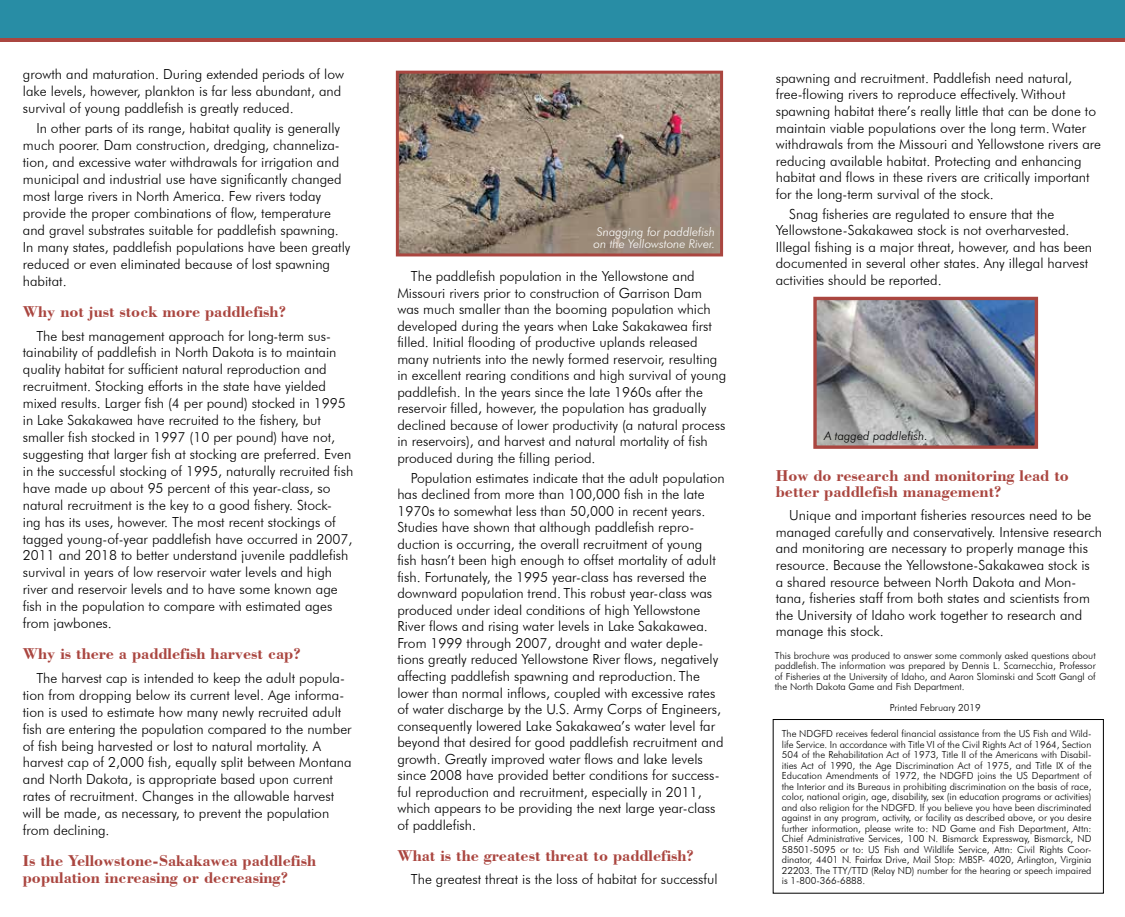
<style>
.page{position:relative;width:1125px;height:917px;background:#fff}
.page>*{position:absolute;margin:0;border:0;box-sizing:border-box;transform-origin:0 0}
.t1{font:700 16.5px/16.5px "Bodoni BT";color:#aa4640}
.t2{font:300 13.8px/16.5px "Futura BT";color:#000}
.t3{font:italic 300 12px/12px "Futura BT";color:#fff}
.t4{font:italic 300 12px "Futura BT";color:#000}
.t5{font:300 9.75px/10.5px "Futura BT";color:#000;text-align:justify}
</style>
<div class="page">
<div style="left:772px;top:718px;width:331px;height:175px;border:1px solid #000"></div>
<img style="left:817px;top:300px;width:216px;height:144px">
<div style="left:813px;top:296px;width:224px;height:152px;border:3px solid #aa4640"></div>
<img style="left:400px;top:75px;width:319px;height:177px">
<div style="left:396px;top:71px;width:327px;height:185px;border:3px solid #aa4640"></div>
<div style="left:0;top:0;width:1124px;height:41px;background:#288da5"></div>
<hr style="left:0;top:38px;width:1124px;height:4px;background:#aa4640">
<svg style="left:1124px;top:0;width:1px;height:42px"></svg>
<p class="t2" style="left:23px;top:66px;width:323px;line-height:17px">growth and maturation. During extended periods of low lake levels, however, plankton is far less abundant, and survival of young paddlefish is greatly reduced.</p>
<p class="t2" style="left:23px;top:120px;width:329px;line-height:17px;text-indent:14px">In other parts of its range, habitat quality is generally much poorer. Dam construction, dredging, channeliza&shy;tion, and excessive water withdrawals for irrigation and municipal and industrial use have significantly changed most large rivers in North America. Few rivers today provide the proper combinations of flow, temperature and gravel substrates suitable for paddlefish spawning.<br>In many states, paddlefish populations have been greatly reduced or even eliminated because of lost spawning habitat.</p>
<p class="t1" style="left:23px;top:302px;width:264px">Why not just stock more paddlefish?</p>
<p class="t2" style="left:23px;top:327px;width:332px;line-height:17px;text-indent:14px">The best management approach for long-term sus&shy;tainability of paddlefish in North Dakota is to maintain quality habitat for sufficient natural reproduction and recruitment. Stocking efforts in the state have yielded mixed results. Larger fish (4 per pound) stocked in 1995 in Lake Sakakawea have recruited to the fishery, but smaller fish stocked in 1997 (10 per pound) have not, suggesting that larger fish at stocking are preferred. Even in the successful stocking of 1995, naturally recruited fish have made up about 95 percent of this year-class, so natural recruitment is the key to a good fishery. Stock&shy;ing has its uses, however. The most recent stockings of tagged young-of-year paddlefish have occurred in 2007, 2011 and 2018 to better understand juvenile paddlefish survival in years of low reservoir water levels and high river and reservoir levels and to have some known age fish in the population to compare with estimated ages from jawbones.</p>
<p class="t1" style="left:23px;top:644px;width:279px">Why is there a paddlefish harvest cap?</p>
<p class="t2" style="left:23px;top:669px;width:330px;line-height:17px;text-indent:14px">The harvest cap is intended to keep the adult popula&shy;tion from dropping below its current level. Age informa&shy;tion is used to estimate how many newly recruited adult fish are entering the population compared to the number of fish being harvested or lost to natural mortality. A harvest cap of 2,000 fish, equally split between Montana and North Dakota, is appropriate based upon current rates of recruitment. Changes in the allowable harvest will be made, as necessary, to prevent the population from declining.</p>
<p class="t1" style="left:23px;top:851px;width:295px;line-height:17px">Is the Yellowstone-Sakakawea paddlefish population increasing or decreasing?</p>
<p class="t3" style="left:593px;top:225px;width:123px">Snagging for paddlefish on the Yellowstone River.</p>
<p class="t2" style="left:397px;top:268px;width:330px;text-indent:14px">The paddlefish population in the Yellowstone and Missouri rivers prior to construction of Garrison Dam was much smaller than the booming population which developed during the years when Lake Sakakawea first filled. Initial flooding of productive uplands released many nutrients into the newly formed reservoir, resulting in excellent rearing conditions and high survival of young paddlefish. In the years since the late 1960s after the reservoir filled, however, the population has gradually declined because of lower productivity (a natural process in reservoirs), and harvest and natural mortality of fish produced during the filling period.</p>
<p class="t2" style="left:397px;top:469px;width:329px;text-indent:14px">Population estimates indicate that the adult population has declined from more than 100,000 fish in the late 1970s to somewhat less than 50,000 in recent years.<br>Studies have shown that although paddlefish repro&shy;duction is occurring, the overall recruitment of young fish hasn’t been high enough to offset mortality of adult fish. Fortunately, the 1995 year-class has reversed the downward population trend. This robust year-class was produced under ideal conditions of high Yellowstone River flows and rising water levels in Lake Sakakawea.<br>From 1999 through 2007, drought and water deple&shy;tions greatly reduced Yellowstone River flows, negatively affecting paddlefish spawning and reproduction. The lower than normal inflows, coupled with excessive rates of water discharge by the U.S. Army Corps of Engineers, consequently lowered Lake Sakakawea’s water level far beyond that desired for good paddlefish recruitment and growth. Greatly improved water flows and lake levels since 2008 have provided better conditions for success&shy;ful reproduction and recruitment, especially in 2011, which appears to be providing the next large year-class of paddlefish.</p>
<p class="t1" style="left:397px;top:846px;width:298px">What is the greatest threat to paddlefish?</p>
<p class="t2" style="left:411px;top:870px;width:308px">The greatest threat is the loss of habitat for successful</p>
<p class="t2" style="left:775px;top:70px;width:327px">spawning and recruitment. Paddlefish need natural, free-flowing rivers to reproduce effectively. Without spawning habitat there’s really little that can be done to maintain viable populations over the long term. Water withdrawals from the Missouri and Yellowstone rivers are reducing available habitat. Protecting and enhancing habitat and flows in these rivers are critically important for the long-term survival of the stock.</p>
<p class="t2" style="left:775px;top:205px;width:318px;text-indent:14px">Snag fisheries are regulated to ensure that the Yellowstone-Sakakawea stock is not overharvested.<br>Illegal fishing is a major threat, however, and has been documented in several other states. Any illegal harvest activities should be reported.</p>
<p class="t4" style="left:824px;top:428px;width:105px">A tagged paddlefish.</p>
<p class="t1" style="left:775px;top:466px;width:294px">How do research and monitoring lead to better paddlefish management?</p>
<p class="t2" style="left:775px;top:507px;width:327px;text-indent:14px">Unique and important fisheries resources need to be managed carefully and conservatively. Intensive research and monitoring are necessary to properly manage this resource. Because the Yellowstone-Sakakawea stock is<br>a shared resource between North Dakota and Mon&shy;tana, fisheries staff from both states and scientists from the University of Idaho work together to research and manage this stock.</p>
<p class="t5" style="left:774px;top:649px;width:322px">This brochure was produced to answer some commonly asked questions about paddlefish. The information was prepared by Dennis L. Scarnecchia, Professor of Fisheries at the University of Idaho, and Aaron Slominski and Scott Gangl of the North Dakota Game and Fish Department.</p>
<p class="t5" style="left:889px;top:702px;width:92px">Printed February 2019</p>
<p class="t5" style="left:781px;top:728px;width:311px">The NDGFD receives federal financial assistance from the US Fish and Wild&shy;life Service. In accordance with Title VI of the Civil Rights Act of 1964, Section 504 of the Rehabilitation Act of 1973, Title II of the Americans with Disabil&shy;ities Act of 1990, the Age Discrimination Act of 1975, and Title IX of the Education Amendments of 1972, the NDGFD joins the US Department of the Interior and its Bureaus in prohibiting discrimination on the basis of race, color, national origin, age, disability, sex (in education programs or activities) and also religion for the NDGFD. If you believe you have been discriminated against in any program, activity, or facility as described above, or you desire further information, please write to: ND Game and Fish Department, Attn:<br>Chief Administrative Services, 100 N. Bismarck Expressway, Bismarck, ND 58501-5095 or to: US Fish and Wildlife Service, Attn: Civil Rights Coor&shy;dinator, 4401 N. Fairfax Drive, Mail Stop: MBSP- 4020, Arlington, Virginia 22203. The TTY/TTD (Relay ND) number for the hearing or speech impaired is 1-800-366-6888.</p>
</div>
